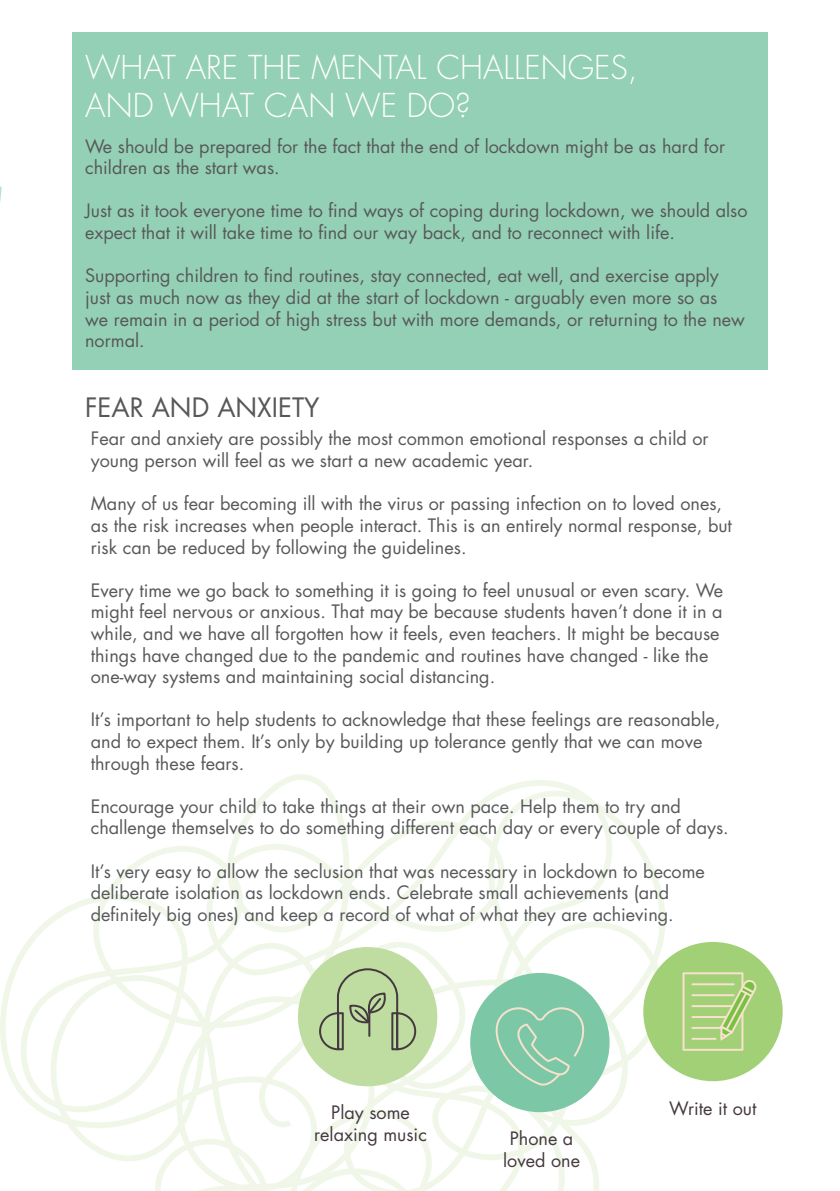
<style>
.page{position:relative;width:840px;height:1191px;background:#fff}
.page>*{position:absolute;margin:0;border:0;box-sizing:border-box;transform-origin:0 0}
.t1{font:300 32px "Futura Std";color:#fff}
.t2{font:26px "Futura Std";color:#57585a}
.t3{font:18px/21.6px "Futura Std";color:#57585a}
.t4{font:18px/21.6px "Futura Std";color:#453940;text-align:center}
</style>
<div class="page">
<svg style="left:0;top:774px;width:665px;height:417px"></svg>
<div style="left:72px;top:32px;width:695px;height:338px;background:#94d0b5"></div>
<svg style="left:0;top:186px;width:2px;height:16px"></svg>
<div style="left:298px;top:947px;width:139px;height:139px;background:#bfdda1;border-radius:50%"></div>
<svg style="left:319px;top:968px;width:97px;height:82px"></svg>
<hr style="left:368px;top:1011px;width:2px;height:26px;background:#453940">
<div style="left:470px;top:973px;width:139px;height:139px;background:#7cc7a6;border-radius:50%"></div>
<svg style="left:495px;top:1007px;width:88px;height:78px"></svg>
<div style="left:643px;top:942px;width:139px;height:139px;background:#a2d077;border-radius:50%"></div>
<svg style="left:682px;top:972px;width:74px;height:78px"></svg>
<p class="t1" style="left:85px;top:48px;width:554px">WHAT ARE THE MENTAL CHALLENGES,</p>
<p class="t1" style="left:85px;top:86px;width:387px">AND WHAT CAN WE DO?</p>
<p class="t3" style="left:85px;top:135px;width:641px">We should be prepared for the fact that the end of lockdown might be as hard for children as the start was.</p>
<p class="t3" style="left:85px;top:200px;width:663px">Just as it took everyone time to find ways of coping during lockdown, we should also expect that it will take time to find our way back, and to reconnect with life.</p>
<p class="t3" style="left:85px;top:265px;width:661px">Supporting children to find routines, stay connected, eat well, and exercise apply just as much now as they did at the start of lockdown - arguably even more so as we remain in a period of high stress but with more demands, or returning to the new normal.</p>
<p class="t2" style="left:85px;top:390px;width:236px">FEAR AND ANXIETY</p>
<p class="t3" style="left:91px;top:428px;width:619px">Fear and anxiety are possibly the most common emotional responses a child or young person will feel as we start a new academic year.</p>
<p class="t3" style="left:91px;top:493px;width:642px">Many of us fear becoming ill with the virus or passing infection on to loved ones, as the risk increases when people interact. This is an entirely normal response, but risk can be reduced by following the guidelines.</p>
<p class="t3" style="left:91px;top:579px;width:633px">Every time we go back to something it is going to feel unusual or even scary. We might feel nervous or anxious. That may be because students haven’t done it in a while, and we have all forgotten how it feels, even teachers. It might be because things have changed due to the pandemic and routines have changed - like the one-way systems and maintaining social distancing.</p>
<p class="t3" style="left:91px;top:709px;width:630px">It’s important to help students to acknowledge that these feelings are reasonable, and to expect them. It’s only by building up tolerance gently that we can move through these fears.</p>
<p class="t3" style="left:91px;top:795px;width:639px">Encourage your child to take things at their own pace. Help them to try and challenge themselves to do something different each day or every couple of days.</p>
<p class="t3" style="left:91px;top:860px;width:615px">It’s very easy to allow the seclusion that was necessary in lockdown to become deliberate isolation as lockdown ends. Celebrate small achievements (and definitely big ones) and keep a record of what of what they are achieving.</p>
<p class="t4" style="left:314px;top:1102px;width:114px">Play some relaxing music</p>
<p class="t4" style="left:503px;top:1128px;width:78px">Phone a loved one</p>
<p class="t4" style="left:669px;top:1097px;width:89px">Write it out</p>
</div>
